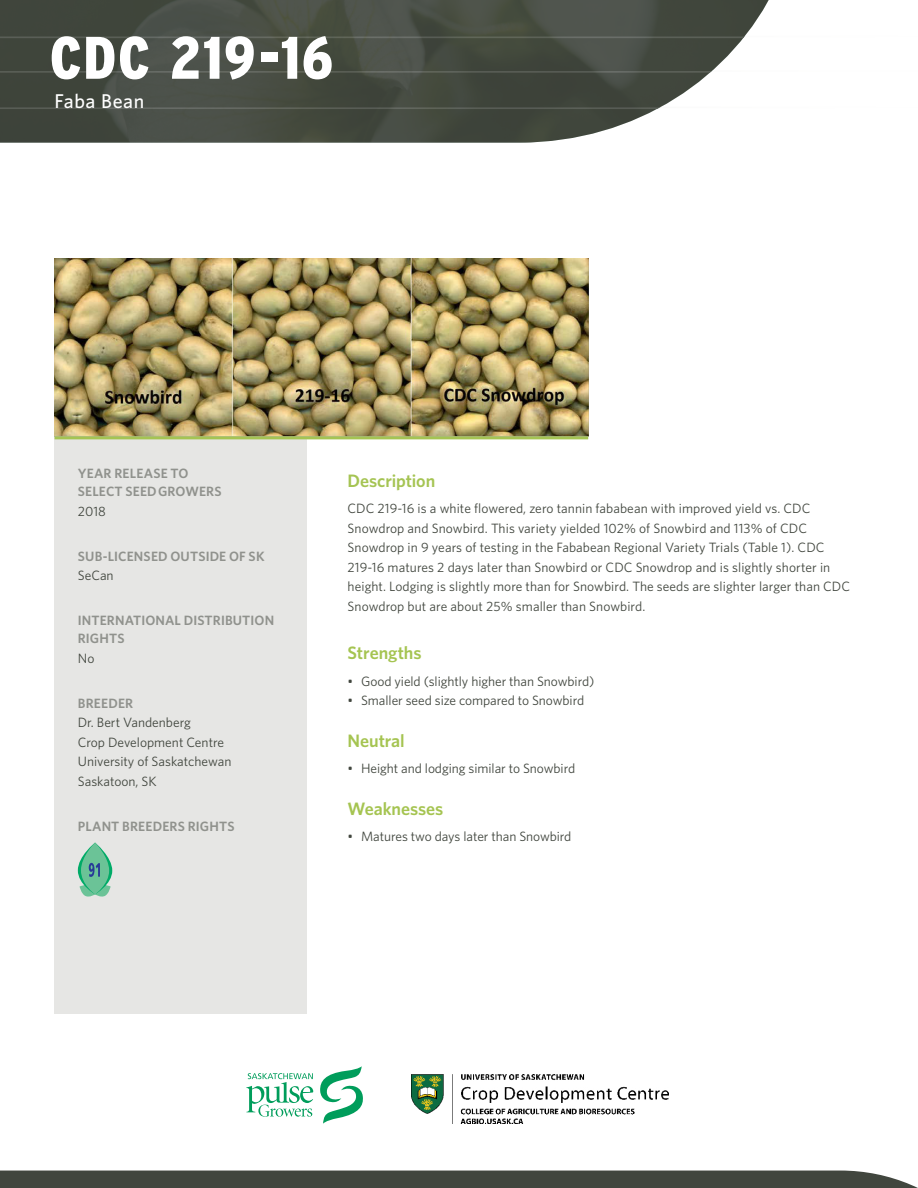
<style>
.page{position:relative;width:918px;height:1188px;background:#fff}
.page>*{position:absolute;margin:0;border:0;box-sizing:border-box;transform-origin:0 0}
.t1{font:900 condensed 59.85px "Interstate";letter-spacing:.02em;color:#fff}
.t2{font:500 19.95px "Whitney";letter-spacing:.025em;color:#fff}
.t3{font:600 18px "Whitney";letter-spacing:-.005em;color:#a5c451}
.t4{font:600 18px "Whitney";letter-spacing:-.005em;color:#a5c453}
.t5{font:13.5px/19.5px "Whitney";color:#41463e}
.t6{font:600 13.5px/18px "Whitney";letter-spacing:.01em;color:#90928d}
</style>
<div class="page">
<hr style="left:0;top:36px;width:918px;height:1px;background:#d6d6d4">
<hr style="left:0;top:107px;width:918px;height:1px;background:#d6d6d4">
<hr style="left:0;top:70px;width:918px;height:2px;background:#d6d6d4">
<img style="left:0;top:0;width:770px;height:143px">
<img style="left:54px;top:259px;width:534px;height:178px">
<div style="left:54px;top:438px;width:253px;height:576px;background:#e6e6e4"></div>
<svg style="left:320px;top:1066px;width:43px;height:58px"></svg>
<svg style="left:246px;top:1073px;width:67px;height:44px"></svg>
<hr style="left:55px;top:436px;width:533px;height:3px;background:#a5c453">
<img style="left:412px;top:1075px;width:256px;height:49px">
<div style="left:0;top:1171px;width:918px;height:17px;background:#41463e"></div>
<svg style="left:78px;top:843px;width:34px;height:53px"></svg>
<h1 class="t1" style="left:50px;top:21px;width:285px">CDC 219-16</h1>
<h2 class="t2" style="left:55px;top:88px;width:91px">Faba Bean</h2>
<p class="t6" style="left:78px;top:464px;width:145px">YEAR RELEASE TO<br>SELECT SEED GROWERS</p>
<p class="t5" style="left:78px;top:501px;width:29px">2018</p>
<p class="t6" style="left:78px;top:547px;width:188px">SUB-LICENSED OUTSIDE OF SK</p>
<p class="t5" style="left:78px;top:566px;width:37px">SeCan</p>
<p class="t6" style="left:78px;top:611px;width:198px">INTERNATIONAL DISTRIBUTION<br>RIGHTS</p>
<p class="t5" style="left:78px;top:648px;width:18px">No</p>
<p class="t6" style="left:78px;top:694px;width:57px">BREEDER</p>
<p class="t5" style="left:78px;top:713px;width:155px">Dr. Bert Vandenberg<br>Crop Development Centre<br>University of Saskatchewan<br>Saskatoon, SK</p>
<p class="t6" style="left:78px;top:817px;width:158px">PLANT BREEDERS RIGHTS</p>
<h3 class="t4" style="left:348px;top:469px;width:89px">Description</h3>
<p class="t5" style="left:348px;top:498px;width:504px">CDC 219-16 is a white flowered, zero tannin fababean with improved yield vs. CDC Snowdrop and Snowbird. This variety yielded 102% of Snowbird and 113% of CDC Snowdrop in 9 years of testing in the Fababean Regional Variety Trials (Table 1). CDC 219-16 matures 2 days later than Snowbird or CDC Snowdrop and is slightly shorter in height. Lodging is slightly more than for Snowbird. The seeds are slighter larger than CDC Snowdrop but are about 25% smaller than Snowbird.</p>
<h3 class="t3" style="left:348px;top:641px;width:75px">Strengths</h3>
<p class="t5" style="left:348px;top:671px;width:248px">• Good yield (slightly higher than Snowbird)</p>
<p class="t5" style="left:348px;top:690px;width:238px">• Smaller seed size compared to Snowbird</p>
<h3 class="t3" style="left:348px;top:729px;width:59px">Neutral</h3>
<p class="t5" style="left:348px;top:758px;width:229px">• Height and lodging similar to Snowbird</p>
<h3 class="t3" style="left:348px;top:797px;width:97px">Weaknesses</h3>
<p class="t5" style="left:348px;top:827px;width:225px">• Matures two days later than Snowbird</p>
</div>
